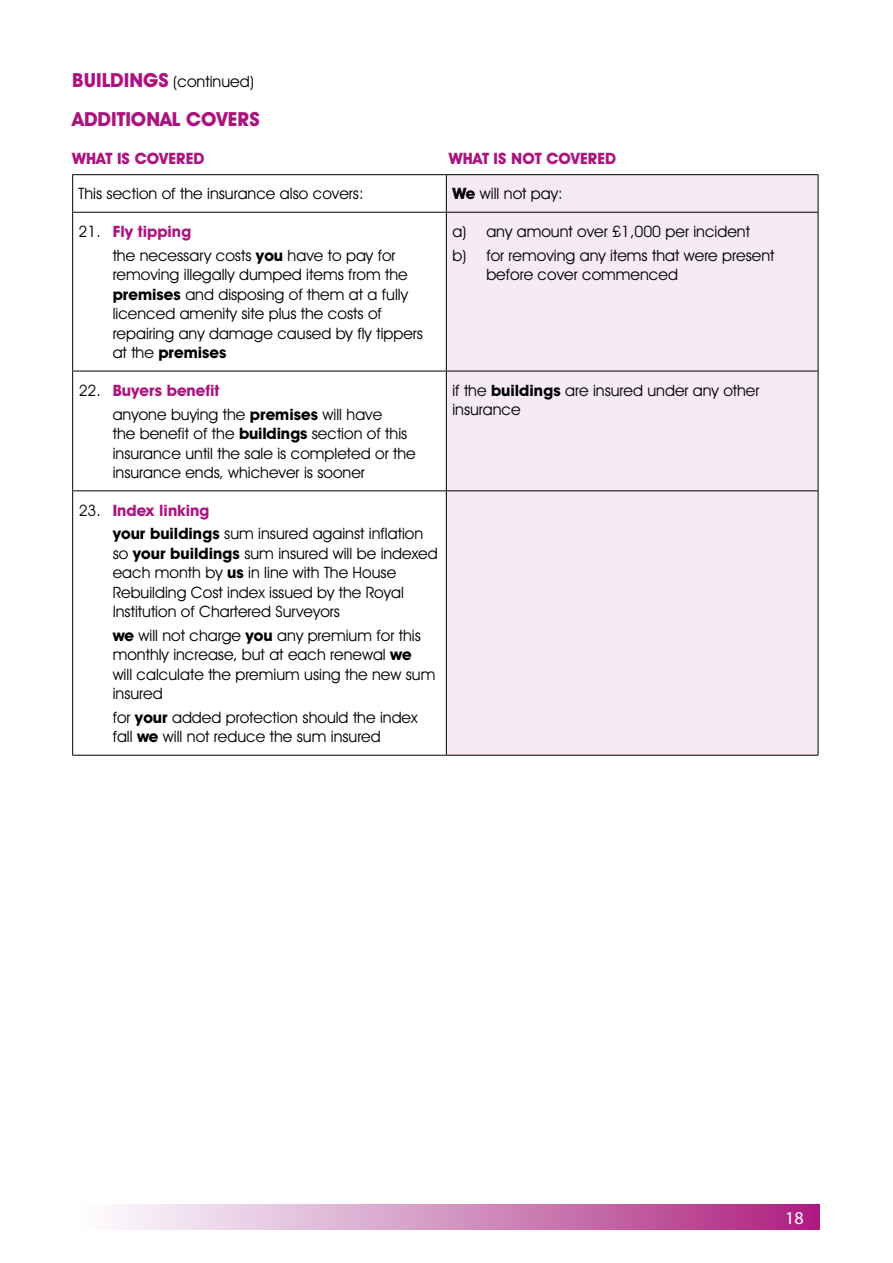
<style>
.page{position:relative;width:893px;height:1263px;background:#fff}
.page>*{position:absolute;margin:0;border:0;box-sizing:border-box;transform-origin:0 0}
.t1{font:700 19.5px "Avant Garde IT Cby BT";color:#ad1380}
.t2{font:18px "Myriad";color:#fff}
.t3{font:15.9px "Avant Garde IT Cby BT";color:#000}
.t4{font:15.75px/19.5px "Avant Garde IT Cby BT";color:#000}
.t5{font:700 15.75px "Avant Garde IT Cby BT";color:#ad1380}
.s1{font-weight:700;font-size:19.5px;color:#ad1380}
.s2{font-weight:700}
.s3{font-weight:700;color:#ad1380}
</style>
<div class="page">
<div style="left:72px;top:1205px;width:747px;height:25px;background:linear-gradient(to right,#fdffff,#ac227f)"></div>
<div style="left:447px;top:175px;width:371px;height:580px;background:#f6ebf5"></div>
<hr style="left:72px;top:174px;width:374px;height:1px;background:#000">
<hr style="left:72px;top:175px;width:1px;height:37px;background:#000">
<hr style="left:446px;top:174px;width:372px;height:1px;background:#000">
<hr style="left:446px;top:175px;width:1px;height:37px;background:#000">
<hr style="left:818px;top:175px;width:1px;height:37px;background:#000">
<hr style="left:72px;top:212px;width:374px;height:1px;background:#000">
<hr style="left:72px;top:213px;width:1px;height:158px;background:#000">
<hr style="left:446px;top:212px;width:372px;height:1px;background:#000">
<hr style="left:446px;top:213px;width:1px;height:158px;background:#000">
<hr style="left:818px;top:213px;width:1px;height:158px;background:#000">
<hr style="left:72px;top:371px;width:374px;height:1px;background:#000">
<hr style="left:72px;top:371px;width:1px;height:119px;background:#000">
<hr style="left:446px;top:371px;width:372px;height:1px;background:#000">
<hr style="left:446px;top:371px;width:1px;height:119px;background:#000">
<hr style="left:818px;top:371px;width:1px;height:119px;background:#000">
<hr style="left:72px;top:490px;width:374px;height:1px;background:#000">
<hr style="left:72px;top:491px;width:1px;height:264px;background:#000">
<hr style="left:446px;top:490px;width:372px;height:1px;background:#000">
<hr style="left:446px;top:491px;width:1px;height:264px;background:#000">
<hr style="left:818px;top:491px;width:1px;height:264px;background:#000">
<hr style="left:72px;top:755px;width:374px;height:1px;background:#000">
<hr style="left:446px;top:755px;width:372px;height:1px;background:#000">
<p class="t3" style="left:72px;top:72px;width:183px"><span class="s1">BUILDINGS</span> (continued)</p>
<p class="t1" style="left:72px;top:107px;width:189px">ADDITIONAL COVERS</p>
<p class="t5" style="left:72px;top:149px;width:134px">WHAT IS COVERED</p>
<p class="t5" style="left:449px;top:149px;width:169px">WHAT IS NOT COVERED</p>
<p class="t4" style="left:79px;top:184px;width:286px">This section of the insurance also covers:</p>
<p class="t4" style="left:452px;top:184px;width:112px"><span class="s2">We</span> will not pay:</p>
<p class="t4" style="left:113px;top:219px;width:284px;line-height:23.7px;text-indent:-34px">21. <span class="s3">Fly tipping<br></span>the necessary costs <span class="s2">you</span> have to pay for</p>
<p class="t4" style="left:113px;top:265px;width:312px">removing illegally dumped items from the <span class="s2">premises</span> and disposing of them at a fully licenced amenity site plus the costs of repairing any damage caused by fly tippers at the <span class="s2">premises</span></p>
<p class="t4" style="left:452px;top:219px;width:324px;line-height:23.7px">a) any amount over £1,000 per incident<br>b) for removing any items that were present</p>
<p class="t4" style="left:486px;top:265px;width:193px">before cover commenced</p>
<p class="t4" style="left:113px;top:378px;width:271px;line-height:23.7px;text-indent:-34px">22. <span class="s3">Buyers benefit<br></span>anyone buying the <span class="s2">premises</span> will have</p>
<p class="t4" style="left:113px;top:424px;width:304px">the benefit of the <span class="s2">buildings</span> section of this insurance until the sale is completed or the insurance ends, whichever is sooner</p>
<p class="t4" style="left:113px;top:498px;width:312px;line-height:23.7px;text-indent:-34px">23. <span class="s3">Index linking<br></span><span class="s2">your buildings</span> sum insured against inflation</p>
<p class="t4" style="left:113px;top:543px;width:327px">so <span class="s2">your buildings</span> sum insured will be indexed each month by <span class="s2">us</span> in line with The House Rebuilding Cost index issued by the Royal Institution of Chartered Surveyors</p>
<p class="t4" style="left:113px;top:625px;width:324px"><span class="s2">we</span> will not charge <span class="s2">you</span> any premium for this monthly increase, but at each renewal <span class="s2">we<br></span>will calculate the premium using the new sum insured</p>
<p class="t4" style="left:113px;top:707px;width:306px">for <span class="s2">your</span> added protection should the index fall <span class="s2">we</span> will not reduce the sum insured</p>
<p class="t4" style="left:452px;top:380px;width:309px">if the <span class="s2">buildings</span> are insured under any other insurance</p>
<p class="t2" style="left:785px;top:1209px;width:20px">18</p>
</div>
